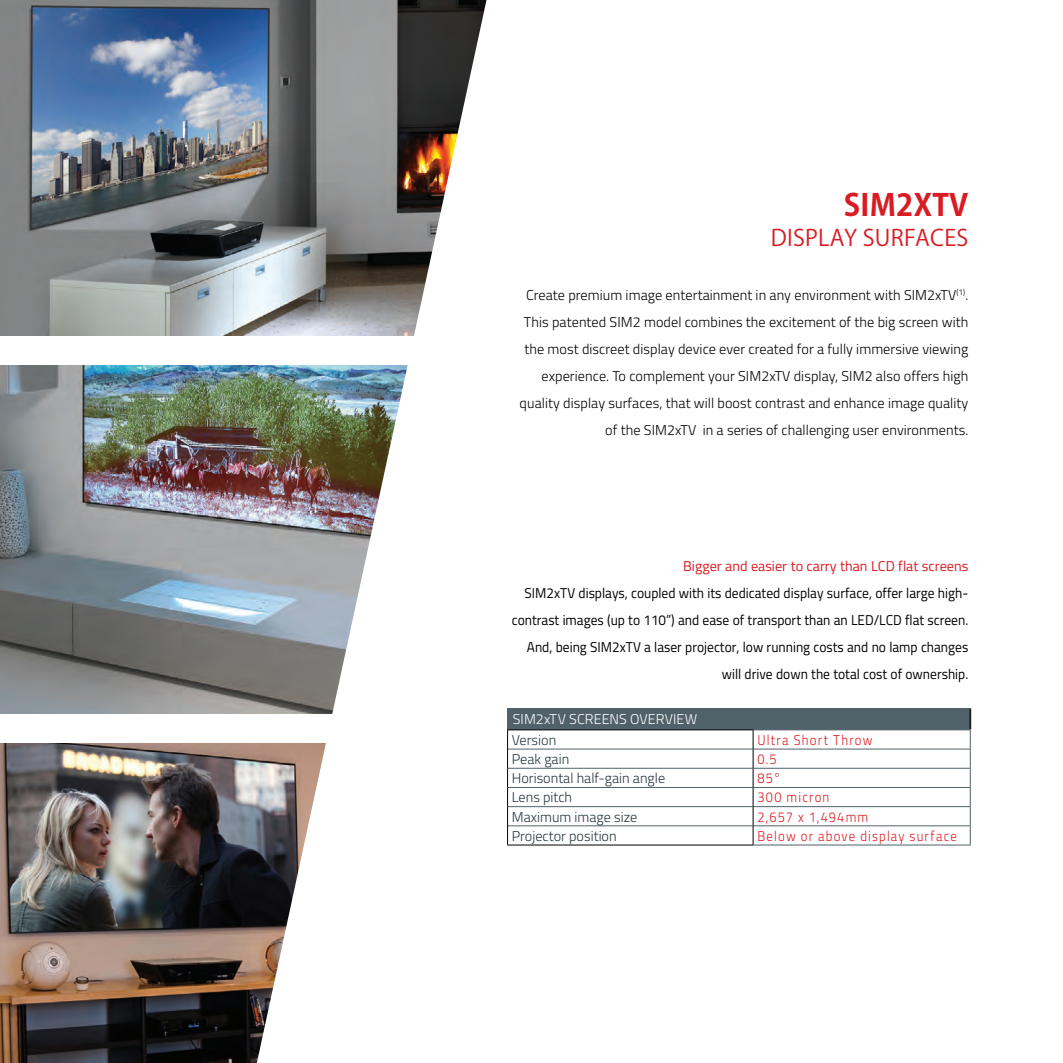
<style>
.page{position:relative;width:1063px;height:1063px;background:#fff}
.page>*{position:absolute;margin:0;border:0;box-sizing:border-box;transform-origin:0 0}
.t1{font:700 30px "Koz Go Pr 6 N";letter-spacing:.01em;color:#d91b22}
.t2{font:22.5px "Koz Go Pr 6 N";letter-spacing:.01em;color:#d91b22}
.t3{font:300 14.25px/27px "Titillium";letter-spacing:.005em;color:#000;text-align:right}
.t4{font:14.25px/27px "Titillium";color:#000;text-align:right;scale:.95 1}
.t5{font:300 14.25px "Titillium";color:#27373f}
.t6{font:300 14.25px "Titillium";letter-spacing:.095em;color:#d91b22;scale:.9 1}
.t7{font:14.25px "Titillium";color:#d91b22}
.t8{font:300 14.25px "Titillium";letter-spacing:.005em;color:#fff}
</style>
<div class="page">
<img style="left:0;top:365px;width:257px;height:349px">
<img style="left:0;top:744px;width:257px;height:319px">
<img style="left:0;top:0;width:257px;height:336px">
<img style="left:257px;top:0;width:230px;height:1062px">
<div style="left:508px;top:709px;width:462px;height:21px;background:#50616a"></div>
<svg style="left:508px;top:731px;width:462px;height:114px"></svg>
<hr style="left:969px;top:709px;width:2px;height:21px;background:#231f20">
<hr style="left:507px;top:708px;width:246px;height:1px;background:#50616a">
<hr style="left:753px;top:708px;width:218px;height:1px;background:#50616a">
<hr style="left:753px;top:730px;width:218px;height:1px;background:#50616a">
<hr style="left:508px;top:749px;width:245px;height:1px;background:#50616a">
<hr style="left:753px;top:749px;width:218px;height:1px;background:#50616a">
<hr style="left:508px;top:768px;width:245px;height:1px;background:#50616a">
<hr style="left:753px;top:768px;width:218px;height:1px;background:#50616a">
<hr style="left:508px;top:787px;width:245px;height:1px;background:#50616a">
<hr style="left:753px;top:787px;width:218px;height:1px;background:#50616a">
<hr style="left:508px;top:806px;width:245px;height:1px;background:#50616a">
<hr style="left:753px;top:806px;width:218px;height:1px;background:#50616a">
<hr style="left:508px;top:825px;width:245px;height:1px;background:#50616a">
<hr style="left:753px;top:825px;width:218px;height:1px;background:#50616a">
<svg style="left:970px;top:730px;width:1px;height:115px"></svg>
<hr style="left:753px;top:845px;width:218px;height:1px;background:#50616a">
<hr style="left:507px;top:730px;width:246px;height:1px;background:#000">
<svg style="left:507px;top:709px;width:1px;height:136px"></svg>
<svg style="left:753px;top:730px;width:1px;height:115px"></svg>
<hr style="left:507px;top:845px;width:246px;height:1px;background:#000">
<h1 class="t1" style="left:844px;top:188px;width:126px">SIM2XTV</h1>
<h2 class="t2" style="left:771px;top:225px;width:199px">DISPLAY SURFACES</h2>
<p class="t3" style="left:520px;top:281px;width:450px">Create premium image entertainment in any environment with SIM2xTV<sup>(1)</sup>.<br>This patented SIM2 model combines the excitement of the big screen with the most discreet display device ever created for a fully immersive viewing experience. To complement your SIM2xTV display, SIM2 also offers high quality display surfaces, that will boost contrast and enhance image quality of the SIM2xTV in a series of challenging user environments.</p>
<p class="t7" style="left:683px;top:555px;width:287px">Bigger and easier to carry than LCD flat screens</p>
<p class="t4" style="left:512px;top:578px;width:482px">SIM2xTV displays, coupled with its dedicated display surface, offer large high&shy;contrast images (up to 110”) and ease of transport than an LED/LCD flat screen.<br>And, being SIM2xTV a laser projector, low running costs and no lamp changes will drive down the total cost of ownership.</p>
<p class="t8" style="left:513px;top:709px;width:186px">SIM2xTV SCREENS OVERVIEW</p>
<p class="t5" style="left:512px;top:729px;width:46px">Version</p>
<p class="t6" style="left:757px;top:729px;width:130px">Ultra Short Throw</p>
<p class="t5" style="left:512px;top:749px;width:59px">Peak gain</p>
<p class="t6" style="left:757px;top:749px;width:23px">0.5</p>
<p class="t5" style="left:512px;top:768px;width:155px">Horisontal half-gain angle</p>
<p class="t6" style="left:757px;top:768px;width:27px">85°</p>
<p class="t5" style="left:512px;top:787px;width:62px">Lens pitch</p>
<p class="t6" style="left:757px;top:787px;width:82px">300 micron</p>
<p class="t5" style="left:512px;top:806px;width:127px">Maximum image size</p>
<p class="t6" style="left:757px;top:806px;width:125px">2,657 x 1,494mm</p>
<p class="t5" style="left:512px;top:825px;width:106px">Projector position</p>
<p class="t6" style="left:757px;top:825px;width:223px">Below or above display surface</p>
</div>
